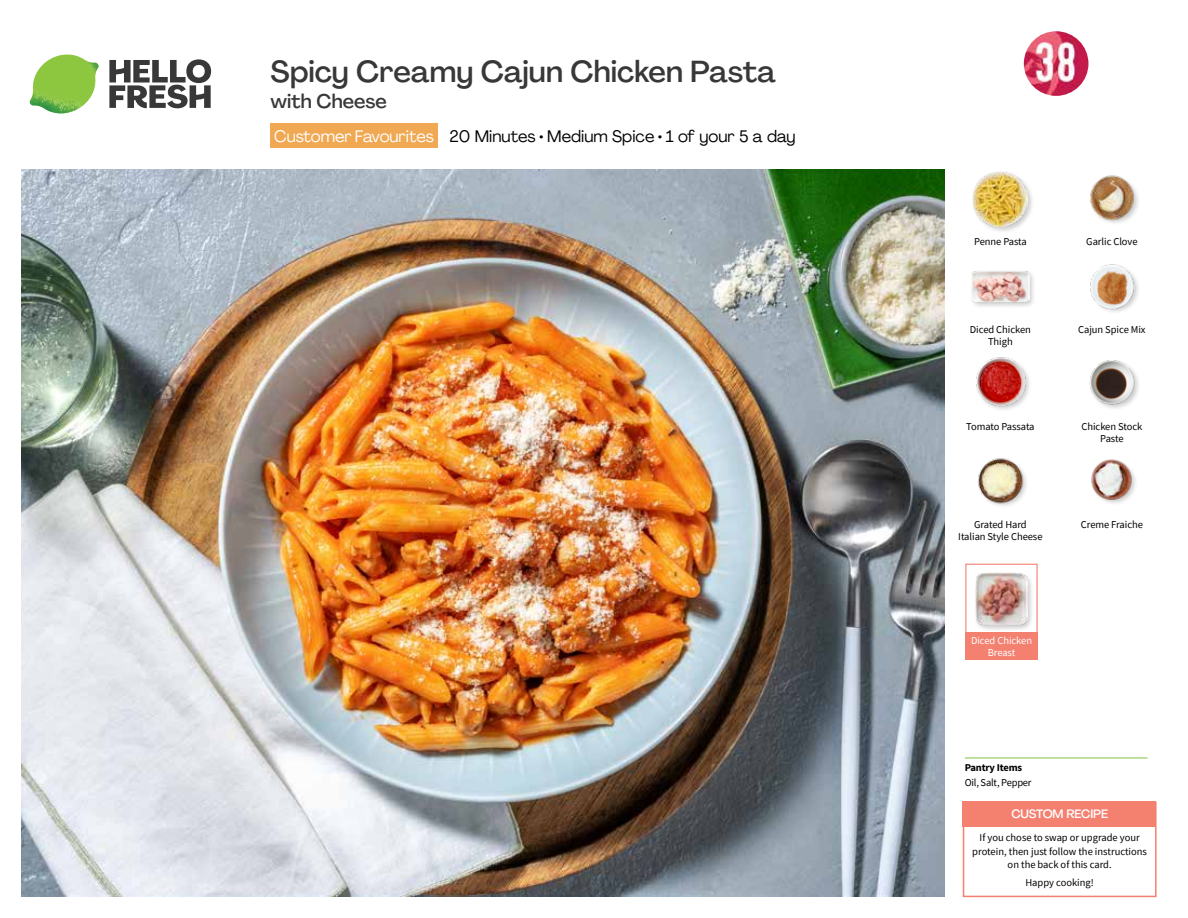
<style>
.page{position:relative;width:1188px;height:918px;background:#fff}
.page>*{position:absolute;margin:0;border:0;box-sizing:border-box;transform-origin:0 0}
.t1{font:500 30px "Agrandir";letter-spacing:-.005em;color:#383839}
.t2{font:500 19.5px "Agrandir";color:#383839}
.t3{font:16.5px "Agrandir";color:#000}
.t4{font:500 12px "Agrandir";letter-spacing:-.01em;color:#fff}
.t5{font:10.5px/13.5px "Source Sans Pro";letter-spacing:-.005em;color:#000;text-align:center}
.t6{font:10.5px/12px "Source Sans Pro";letter-spacing:-.005em;color:#fff;text-align:center}
.t7{font:700 10.5px "Source Sans Pro";letter-spacing:-.02em;color:#000}
.s1{color:#fff}
</style>
<div class="page">
<svg style="left:109px;top:59px;width:102px;height:49px"></svg>
<img style="left:30px;top:55px;width:69px;height:59px">
<img style="left:21px;top:170px;width:924px;height:727px">
<div style="left:963px;top:802px;width:194px;height:95px;border:2px solid #f48070"></div>
<div style="left:963px;top:802px;width:193px;height:25px;background:#f48070"></div>
<hr style="left:965px;top:758px;width:183px;height:1px;background:#82c341">
<div style="left:271px;top:124px;width:167px;height:24px;background:#f0a853"></div>
<div style="left:965px;top:564px;width:73px;height:72px;border:1px solid #f48070"></div>
<div style="left:965px;top:633px;width:73px;height:27px;background:#f48070"></div>
<div style="left:974px;top:571px;width:61px;height:62px;background:#000;opacity:.2"></div>
<img style="left:975px;top:573px;width:53px;height:52px">
<img style="left:976px;top:357px;width:54px;height:53px">
<img style="left:978px;top:458px;width:48px;height:48px">
<img style="left:1091px;top:459px;width:43px;height:44px">
<img style="left:1089px;top:360px;width:50px;height:49px">
<div style="left:972px;top:170px;width:63px;height:63px;background:#000;opacity:.2"></div>
<img style="left:973px;top:171px;width:55px;height:55px">
<div style="left:970px;top:270px;width:66px;height:40px;background:#000;opacity:.2"></div>
<img style="left:972px;top:270px;width:57px;height:40px">
<img style="left:1090px;top:264px;width:48px;height:48px">
<img style="left:1090px;top:175px;width:48px;height:48px">
<svg style="left:1023px;top:31px;width:66px;height:65px"></svg>
<h1 class="t1" style="left:271px;top:53px;width:507px">Spicy Creamy Cajun Chicken Pasta</h1>
<h2 class="t2" style="left:271px;top:89px;width:118px">with Cheese</h2>
<h3 class="t3" style="left:274px;top:126px;width:523px"><span class="s1">Customer Favourites</span> 20 Minutes • Medium Spice • 1 of your 5 a day</h3>
<p class="t5" style="left:974px;top:234px;width:54px">Penne Pasta</p>
<p class="t5" style="left:1086px;top:234px;width:53px">Garlic Clove</p>
<p class="t5" style="left:970px;top:323px;width:63px">Diced Chicken</p>
<p class="t5" style="left:1078px;top:323px;width:69px">Cajun Spice Mix</p>
<p class="t5" style="left:988px;top:335px;width:26px">Thigh</p>
<p class="t5" style="left:966px;top:419px;width:70px">Tomato Passata</p>
<p class="t5" style="left:1081px;top:420px;width:62px;line-height:12px">Chicken Stock<br>Paste</p>
<p class="t5" style="left:974px;top:518px;width:54px">Grated Hard</p>
<p class="t5" style="left:1081px;top:518px;width:64px">Creme Fraiche</p>
<p class="t5" style="left:958px;top:530px;width:86px">Italian Style Cheese</p>
<p class="t6" style="left:971px;top:635px;width:63px">Diced Chicken<br>Breast</p>
<p class="t7" style="left:965px;top:761px;width:59px">Pantry Items</p>
<p class="t5" style="left:965px;top:776px;width:68px">Oil, Salt, Pepper</p>
<p class="t4" style="left:1011px;top:806px;width:98px">CUSTOM RECIPE</p>
<p class="t5" style="left:972px;top:831px;width:176px">If you chose to swap or upgrade your protein, then just follow the instructions on the back of this card.</p>
<p class="t5" style="left:1025px;top:875px;width:70px">Happy cooking!</p>
</div>
